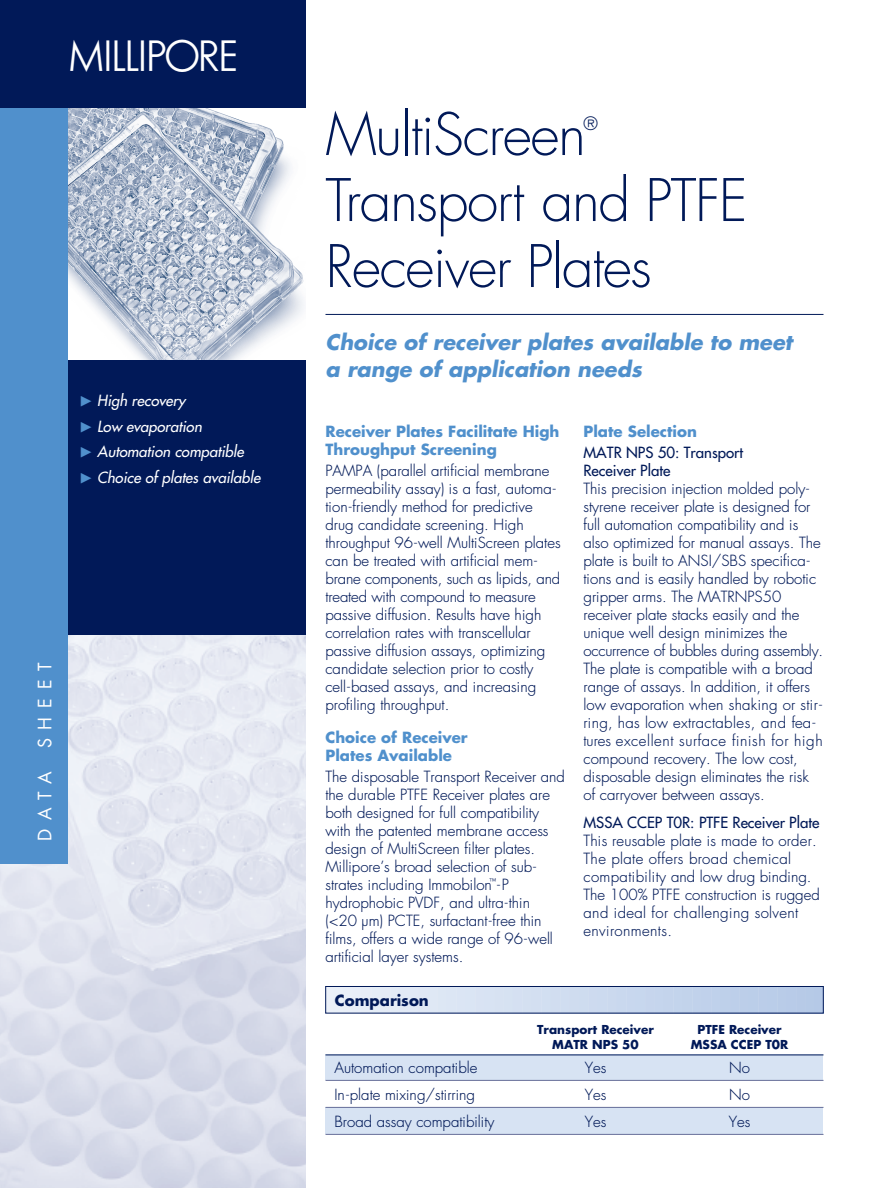
<style>
.page{position:relative;width:891px;height:1188px;background:#fff}
.page>*{position:absolute;margin:0;border:0;box-sizing:border-box;transform-origin:0 0}
.t1{font:300 57px/66px "Futura";letter-spacing:-.025em;color:#011958}
.t2{font:42px "Futura Light Millipore";color:#fff}
.t3{font:italic 700 21px/27px "Futura";color:#5090cc}
.t4{font:18px "Futura";letter-spacing:.495em;color:#fff}
.t5{font:300 18px "Futura";color:#011958}
.t6{font:15px/18px "Futura Light Millipore";color:#011958}
.t7{font:15px/18px "Futura Light Millipore";letter-spacing:.025em;color:#011958}
.t8{font:700 15px/18px "Futura";color:#5090cc}
.t9{font:italic 15px/25.5px "Futura";color:#fff}
.t10{font:15px/18px "Futura";color:#011958}
.t11{font:700 15px "Futura";color:#011958}
.t12{font:700 12px "Futura";color:#011958}
</style>
<div class="page">
<div style="left:0;top:0;width:306px;height:639px;background:#011958"></div>
<img style="left:68px;top:108px;width:238px;height:252px">
<img style="left:0;top:636px;width:306px;height:552px">
<hr style="left:326px;top:314px;width:498px;height:1px;background:#011958">
<div style="left:0;top:108px;width:68px;height:756px;background:#5090cc"></div>
<div style="left:326px;top:1108px;width:498px;height:26px;background:#d7e3f3"></div>
<div style="left:326px;top:1055px;width:498px;height:25px;background:#d7e3f3"></div>
<hr style="left:326px;top:1055px;width:498px;height:1px;background:#011958">
<hr style="left:326px;top:1080px;width:498px;height:1px;background:#666e99">
<hr style="left:326px;top:1107px;width:498px;height:1px;background:#666e99">
<hr style="left:326px;top:1134px;width:498px;height:1px;background:#666e99">
<hr style="left:328px;top:986px;width:2px;height:27px;background:#ebf0f8">
<hr style="left:337px;top:986px;width:3px;height:27px;background:#eaf0f8">
<hr style="left:347px;top:986px;width:2px;height:27px;background:#e9eff8">
<hr style="left:356px;top:986px;width:3px;height:27px;background:#e8eef8">
<hr style="left:366px;top:986px;width:2px;height:27px;background:#e7edf7">
<hr style="left:375px;top:986px;width:2px;height:27px;background:#e5edf7">
<hr style="left:385px;top:986px;width:2px;height:27px;background:#e4ebf6">
<hr style="left:394px;top:986px;width:2px;height:27px;background:#e3ebf6">
<hr style="left:403px;top:986px;width:3px;height:27px;background:#e2eaf6">
<hr style="left:413px;top:986px;width:2px;height:27px;background:#e1e9f6">
<hr style="left:422px;top:986px;width:3px;height:27px;background:#e0e8f5">
<hr style="left:432px;top:986px;width:2px;height:27px;background:#dfe8f5">
<hr style="left:441px;top:986px;width:3px;height:27px;background:#dde7f4">
<hr style="left:451px;top:986px;width:2px;height:27px;background:#dce6f4">
<hr style="left:460px;top:986px;width:2px;height:27px;background:#dbe5f4">
<hr style="left:469px;top:986px;width:3px;height:27px;background:#dae5f4">
<hr style="left:479px;top:986px;width:2px;height:27px;background:#d9e3f3">
<hr style="left:488px;top:986px;width:3px;height:27px;background:#d8e3f3">
<hr style="left:498px;top:986px;width:2px;height:27px;background:#d7e2f2">
<hr style="left:507px;top:986px;width:3px;height:27px;background:#d6e2f2">
<hr style="left:517px;top:986px;width:2px;height:27px;background:#d5e0f2">
<hr style="left:526px;top:986px;width:2px;height:27px;background:#d4e0f1">
<hr style="left:536px;top:986px;width:2px;height:27px;background:#d3dff1">
<hr style="left:545px;top:986px;width:2px;height:27px;background:#d2dff1">
<hr style="left:554px;top:986px;width:3px;height:27px;background:#d1ddf0">
<hr style="left:564px;top:986px;width:2px;height:27px;background:#d0ddf0">
<hr style="left:573px;top:986px;width:3px;height:27px;background:#cfdcef">
<hr style="left:583px;top:986px;width:2px;height:27px;background:#cedcef">
<hr style="left:592px;top:986px;width:3px;height:27px;background:#cddaef">
<hr style="left:602px;top:986px;width:2px;height:27px;background:#ccdaef">
<hr style="left:611px;top:986px;width:2px;height:27px;background:#cbd9ee">
<hr style="left:620px;top:986px;width:3px;height:27px;background:#c9d8ee">
<hr style="left:630px;top:986px;width:2px;height:27px;background:#c8d7ee">
<hr style="left:639px;top:986px;width:3px;height:27px;background:#c7d7ee">
<hr style="left:649px;top:986px;width:2px;height:27px;background:#c6d5ed">
<hr style="left:658px;top:986px;width:3px;height:27px;background:#c5d5ed">
<hr style="left:668px;top:986px;width:2px;height:27px;background:#c4d4ec">
<hr style="left:677px;top:986px;width:3px;height:27px;background:#c3d4ec">
<hr style="left:687px;top:986px;width:2px;height:27px;background:#c2d3eb">
<hr style="left:696px;top:986px;width:2px;height:27px;background:#c1d2eb">
<hr style="left:705px;top:986px;width:3px;height:27px;background:#c0d1eb">
<hr style="left:715px;top:986px;width:2px;height:27px;background:#bfd1eb">
<hr style="left:724px;top:986px;width:3px;height:27px;background:#bed0ea">
<hr style="left:734px;top:986px;width:2px;height:27px;background:#bdcfea">
<hr style="left:743px;top:986px;width:3px;height:27px;background:#bccee9">
<hr style="left:753px;top:986px;width:2px;height:27px;background:#bbcee9">
<hr style="left:762px;top:986px;width:2px;height:27px;background:#bbcde9">
<hr style="left:772px;top:986px;width:2px;height:27px;background:#bacde9">
<hr style="left:781px;top:986px;width:2px;height:27px;background:#b9cce8">
<hr style="left:790px;top:986px;width:3px;height:27px;background:#b8cbe8">
<hr style="left:800px;top:986px;width:2px;height:27px;background:#b7cae7">
<hr style="left:809px;top:986px;width:3px;height:27px;background:#b6cae7">
<hr style="left:819px;top:986px;width:2px;height:27px;background:#b5c9e7">
<div style="left:326px;top:986px;width:498px;height:27px;border:1px solid #011958"></div>
<h2 class="t2" style="left:67px;top:32px;width:174px">Â</h2>
<p class="t9" style="left:97px;top:389px;width:165px">High recovery<br>Low evaporation<br>Automation compatible<br>Choice of plates available</p>
<p class="t4" style="left:36px;top:748px;width:88px;rotate:-90deg">SHEET</p>
<p class="t4" style="left:36px;top:841px;width:71px;rotate:-90deg">DATA</p>
<h1 class="t1" style="left:326px;top:106px;width:262px">MultiScreen</h1>
<p class="t5" style="left:584px;top:115px;width:16px">®</p>
<h1 class="t1" style="left:326px;top:172px;width:424px">Transport and PTFE<br>Receiver Plates</h1>
<h3 class="t3" style="left:326px;top:330px;width:468px">Choice of receiver plates available to meet a range of application needs</h3>
<p class="t8" style="left:326px;top:423px;width:235px">Receiver Plates Facilitate High<br>Throughput Screening</p>
<p class="t6" style="left:326px;top:461px;width:237px">PAMPA (parallel artificial membrane permeability assay) is a fast, automa&shy;tion-friendly method for predictive drug candidate screening. High throughput 96-well MultiScreen plates can be treated with artificial mem&shy;brane components, such as lipids, and treated with compound to measure passive diffusion. Results have high correlation rates with transcellular passive diffusion assays, optimizing candidate selection prior to costly cell-based assays, and increasing profiling throughput.</p>
<p class="t8" style="left:326px;top:729px;width:144px">Choice of Receiver<br>Plates Available</p>
<p class="t6" style="left:326px;top:767px;width:241px">The disposable Transport Receiver and the durable PTFE Receiver plates are both designed for full compatibility with the patented membrane access design of MultiScreen filter plates.<br>Millipore’s broad selection of sub&shy;strates including Immobilon<sup>™</sup>-P hydrophobic PVDF, and ultra-thin (&lt;20 µm) PCTE, surfactant-free thin films, offers a wide range of 96-well artificial layer systems.</p>
<p class="t11" style="left:335px;top:993px;width:95px">Comparison</p>
<p class="t8" style="left:584px;top:423px;width:115px">Plate Selection</p>
<p class="t10" style="left:584px;top:444px;width:161px">MATR NPS 50: Transport<br>Receiver Plate</p>
<p class="t6" style="left:584px;top:479px;width:241px">This precision injection molded poly&shy;styrene receiver plate is designed for full automation compatibility and is also optimized for manual assays. The plate is built to ANSI/SBS specifica&shy;tions and is easily handled by robotic gripper arms. The MATRNPS50 receiver plate stacks easily and the unique well design minimizes the occurrence of bubbles during assembly.<br>The plate is compatible with a broad range of assays. In addition, it offers low evaporation when shaking or stir&shy;ring, has low extractables, and fea&shy;tures excellent surface finish for high compound recovery. The low cost, disposable design eliminates the risk of carryover between assays.</p>
<p class="t10" style="left:584px;top:815px;width:237px">MSSA CCEP T0R: PTFE Receiver Plate</p>
<p class="t7" style="left:584px;top:832px;width:238px">This reusable plate is made to order.<br>The plate offers broad chemical compatibility and low drug binding.<br>The 100% PTFE construction is rugged and ideal for challenging solvent environments.</p>
<p class="t12" style="left:537px;top:1024px;width:118px">Transport Receiver</p>
<p class="t12" style="left:698px;top:1024px;width:85px">PTFE Receiver</p>
<p class="t12" style="left:552px;top:1039px;width:88px">MATR NPS 50</p>
<p class="t12" style="left:691px;top:1039px;width:99px">MSSA CCEP T0R</p>
<p class="t6" style="left:334px;top:1059px;width:144px">Automation compatible</p>
<p class="t6" style="left:585px;top:1059px;width:23px">Yes</p>
<p class="t6" style="left:729px;top:1059px;width:22px">No</p>
<p class="t6" style="left:334px;top:1086px;width:142px">In-plate mixing/stirring</p>
<p class="t6" style="left:585px;top:1086px;width:23px">Yes</p>
<p class="t6" style="left:729px;top:1086px;width:22px">No</p>
<p class="t6" style="left:334px;top:1113px;width:162px">Broad assay compatibility</p>
<p class="t6" style="left:585px;top:1113px;width:23px">Yes</p>
<p class="t6" style="left:729px;top:1113px;width:23px">Yes</p>
</div>
